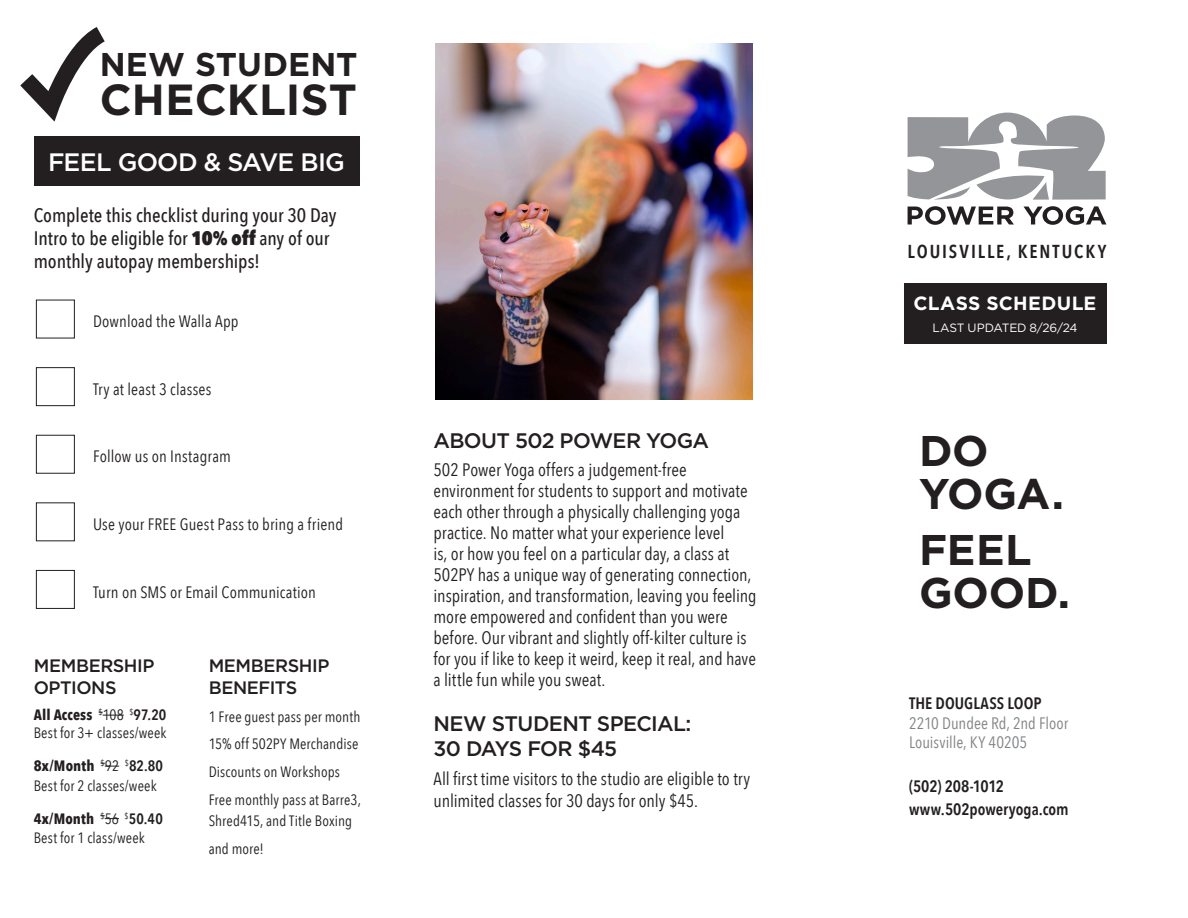
<style>
.page{position:relative;width:1188px;height:918px;background:#fff}
.page>*{position:absolute;margin:0;border:0;box-sizing:border-box;transform-origin:0 0}
.t1{font:700 43.5px "Gotham";letter-spacing:.005em;color:#231f20}
.t2{font:700 42.9px/43.3px "Gotham";letter-spacing:-.005em;color:#231f20}
.t3{font:700 32.85px "Gotham";letter-spacing:.005em;color:#231f20}
.t4{font:500 25.2px "Gotham";letter-spacing:-.03em;color:#fff}
.t5{font:500 21px/24.6px "Gotham";letter-spacing:-.03em;color:#231f20}
.text{font:500 19.5px/23.4px "Avenir Next Condensed";color:#231f20}
.t6{font:700 19.2px "Gotham";letter-spacing:.015em;color:#fff}
.text-2{font:600 18.75px "Avenir Next Condensed";letter-spacing:.1em;color:#231f20}
.text-3{font:18px/21px "Avenir Next Condensed";color:#231f20}
.t7{font:500 18px/21.6px "Gotham";letter-spacing:-.025em;color:#231f20}
.Classes_without_nested_style{font:16.5px "Avenir Next Condensed";letter-spacing:.01em;color:#231f20}
.text-4{font:16.5px/19.8px "Avenir Next Condensed";color:#808285}
.t8{font:600 16.5px "Avenir Next Condensed";color:#231f20}
.text-5{font:15px/19.5px "Avenir Next Condensed";letter-spacing:.01em;color:#231f20}
.t9{font:12px "Gotham";letter-spacing:-.015em;color:#fff}
.s1{font-weight:800}
.s2{font-weight:700}
.s3{font-weight:600}
.s4{font-weight:600;color:#231f20}
</style>
<div class="page">
<svg style="left:99px;top:712px;width:25px;height:4px"></svg>
<svg style="left:101px;top:763px;width:18px;height:4px"></svg>
<svg style="left:100px;top:815px;width:19px;height:4px"></svg>
<svg style="left:908px;top:113px;width:198px;height:87px"></svg>
<svg style="left:908px;top:206px;width:106px;height:19px"></svg>
<svg style="left:1024px;top:206px;width:82px;height:19px"></svg>
<img style="left:435px;top:44px;width:318px;height:356px">
<div style="left:34px;top:136px;width:325px;height:50px;background:#231f20"></div>
<div style="left:36px;top:300px;width:39px;height:38px;border:1px solid #231f20"></div>
<div style="left:36px;top:367px;width:39px;height:39px;border:1px solid #231f20"></div>
<div style="left:36px;top:435px;width:39px;height:39px;border:1px solid #231f20"></div>
<div style="left:36px;top:502px;width:39px;height:39px;border:1px solid #231f20"></div>
<div style="left:36px;top:570px;width:39px;height:39px;border:1px solid #231f20"></div>
<svg style="left:20px;top:27px;width:85px;height:95px"></svg>
<div style="left:904px;top:283px;width:202px;height:60px;background:#231f20"></div>
<p class="t3" style="left:100px;top:42px;width:259px">NEW STUDENT</p>
<p class="t1" style="left:100px;top:71px;width:259px">CHECKLIST</p>
<p class="t4" style="left:48px;top:145px;width:299px">FEEL GOOD &amp; SAVE BIG</p>
<p class="text" style="left:34px;top:203px;width:304px">Complete this checklist during your 30 Day<br>Intro to be eligible for <span class="s1">10% off</span> any of our monthly autopay memberships!</p>
<p class="Classes_without_nested_style" style="left:93px;top:307px;width:147px">Download the Walla App</p>
<p class="Classes_without_nested_style" style="left:93px;top:375px;width:120px">Try at least 3 classes</p>
<p class="Classes_without_nested_style" style="left:93px;top:443px;width:139px">Follow us on Instagram</p>
<p class="Classes_without_nested_style" style="left:93px;top:510px;width:252px">Use your FREE Guest Pass to bring a friend</p>
<p class="Classes_without_nested_style" style="left:93px;top:578px;width:224px">Turn on SMS or Email Communication</p>
<p class="t7" style="left:34px;top:655px;width:122px">MEMBERSHIP<br>OPTIONS</p>
<p class="text-5" style="left:34px;top:705px;width:134px;line-height:18px"><span class="s2">All Access</span> <sup>$</sup>108 <sup>$</sup><span class="s3">97.20<br></span>Best for 3+ classes/week</p>
<p class="text-5" style="left:34px;top:755px;width:131px"><span class="s2">8x/Month</span> <sup>$</sup>92 <sup>$</sup><span class="s3">82.80<br></span>Best for 2 classes/week</p>
<p class="text-5" style="left:34px;top:808px;width:131px"><span class="s2">4x/Month</span> <sup>$</sup>56 <sup>$</sup><span class="s3">50.40<br></span>Best for 1 class/week</p>
<p class="t7" style="left:209px;top:655px;width:122px">MEMBERSHIP<br>BENEFITS</p>
<p class="text-5" style="left:209px;top:706px;width:153px">1 Free guest pass per month</p>
<p class="text-5" style="left:209px;top:734px;width:151px">15% off 502PY Merchandise</p>
<p class="text-5" style="left:209px;top:761px;width:133px">Discounts on Workshops</p>
<p class="text-5" style="left:209px;top:788px;width:154px;line-height:21px">Free monthly pass at Barre3,<br>Shred415, and Title Boxing</p>
<p class="text-5" style="left:209px;top:838px;width:57px">and more!</p>
<p class="t5" style="left:434px;top:428px;width:277px">ABOUT 502 POWER YOGA</p>
<p class="text-3" style="left:434px;top:458px;width:325px">502 Power Yoga offers a judgement-free environment for students to support and motivate each other through a physically challenging yoga practice. No matter what your experience level<br>is, or how you feel on a particular day, a class at 502PY has a unique way of generating connection, inspiration, and transformation, leaving you feeling more empowered and confident than you were before. Our vibrant and slightly off-kilter culture is for you if like to keep it weird, keep it real, and have a little fun while you sweat.</p>
<p class="t5" style="left:434px;top:711px;width:259px">NEW STUDENT SPECIAL:<br>30 DAYS FOR $45</p>
<p class="text-3" style="left:434px;top:766px;width:318px;line-height:22.5px">All first time visitors to the studio are eligible to try unlimited classes for 30 days for only $45.</p>
<p class="text-2" style="left:908px;top:235px;width:200px">LOUISVILLE, KENTUCKY</p>
<p class="t6" style="left:914px;top:290px;width:184px">CLASS SCHEDULE</p>
<p class="t9" style="left:932px;top:320px;width:147px">LAST UPDATED 8/26/24</p>
<p class="t2" style="left:919px;top:429px;width:146px">DO<br>YOGA.</p>
<p class="t2" style="left:919px;top:528px;width:152px">FEEL<br>GOOD.</p>
<p class="text-4" style="left:909px;top:692px;width:161px"><span class="s4">THE DOUGLASS LOOP<br></span>2210 Dundee Rd, 2nd Floor<br>Louisville, KY 40205</p>
<p class="t8" style="left:909px;top:772px;width:97px">(502) 208-1012</p>
<p class="t8" style="left:909px;top:795px;width:161px">www.502poweryoga.com</p>
</div>
